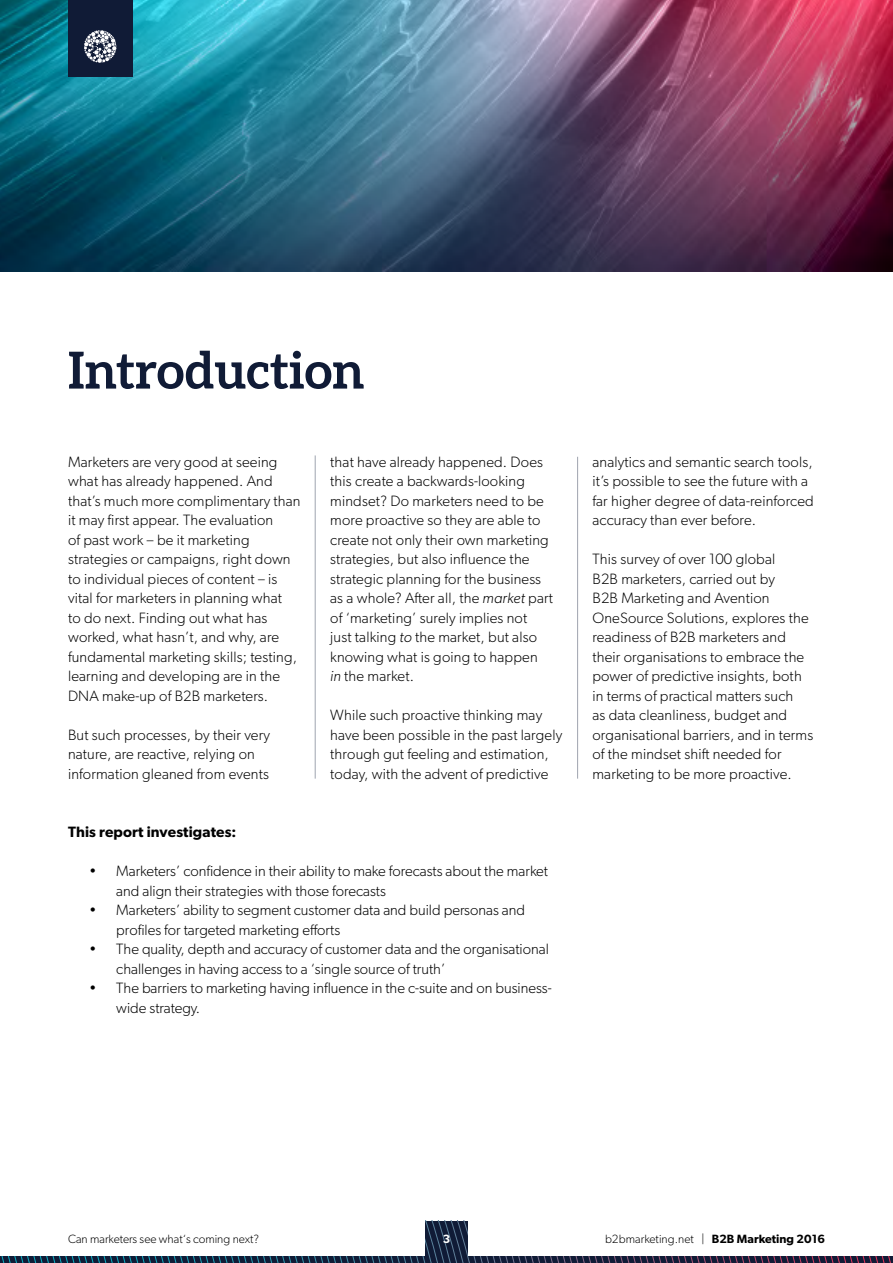
<style>
.page{position:relative;width:893px;height:1263px;background:#fff}
.page>*{position:absolute;margin:0;border:0;box-sizing:border-box;transform-origin:0 0}
.t1{font:700 51px "Aleo";color:#101b36}
.t2{font:300 15px/19.5px "Gibson";letter-spacing:.01em;color:#000}
.t3{font:600 15px "Gibson";letter-spacing:.01em;color:#000}
.t4{font:300 12px "Gibson";color:#000}
.t5{font:600 12px "Gibson";color:#fff}
.s1{font-style:italic}
.s2{font-weight:600}
</style>
<div class="page">
<svg style="left:0;top:1221px;width:893px;height:42px"></svg>
<hr style="left:315px;top:455px;width:1px;height:324px;background:#9fa4af">
<img style="left:0;top:0;width:893px;height:271px">
<hr style="left:577px;top:457px;width:1px;height:322px;background:#9fa4af">
<div style="left:68px;top:0;width:64px;height:77px;background:#101b36"></div>
<svg style="left:84px;top:30px;width:33px;height:33px"></svg>
<h1 class="t1" style="left:68px;top:341px;width:298px">Introduction</h1>
<p class="t2" style="left:68px;top:451px;width:234px">Marketers are very good at seeing what has already happened. And that’s much more complimentary than it may first appear. The evaluation<br>of past work – be it marketing strategies or campaigns, right down to individual pieces of content – is vital for marketers in planning what<br>to do next. Finding out what has worked, what hasn’t, and why, are fundamental marketing skills; testing, learning and developing are in the DNA make-up of B2B marketers.</p>
<p class="t2" style="left:68px;top:724px;width:203px">But such processes, by their very nature, are reactive, relying on information gleaned from events</p>
<p class="t2" style="left:330px;top:451px;width:224px">that have already happened. Does this create a backwards-looking mindset? Do marketers need to be more proactive so they are able to create not only their own marketing strategies, but also influence the strategic planning for the business as a whole? After all, the <span class="s1">market</span> part of ‘marketing’ surely implies not<br>just talking <span class="s1">to</span> the market, but also knowing what is going to happen<br><span class="s1">in</span> the market.</p>
<p class="t2" style="left:330px;top:705px;width:234px">While such proactive thinking may have been possible in the past largely through gut feeling and estimation, today, with the advent of predictive</p>
<p class="t3" style="left:68px;top:823px;width:170px">This report investigates:</p>
<p class="t2" style="left:116px;top:861px;width:433px;text-indent:-27px">• Marketers’ confidence in their ability to make forecasts about the market and align their strategies with those forecasts</p>
<p class="t2" style="left:116px;top:900px;width:410px;text-indent:-27px">• Marketers’ ability to segment customer data and build personas and profiles for targeted marketing efforts</p>
<p class="t2" style="left:116px;top:939px;width:434px;text-indent:-27px">• The quality, depth and accuracy of customer data and the organisational challenges in having access to a ‘single source of truth’</p>
<p class="t2" style="left:116px;top:978px;width:437px;text-indent:-27px">• The barriers to marketing having influence in the c-suite and on business&shy;wide strategy.</p>
<p class="t2" style="left:592px;top:451px;width:223px">analytics and semantic search tools, it’s possible to see the future with a far higher degree of data-reinforced accuracy than ever before.</p>
<p class="t2" style="left:592px;top:549px;width:222px">This survey of over 100 global<br>B2B marketers, carried out by<br>B2B Marketing and Avention<br>OneSource Solutions, explores the readiness of B2B marketers and their organisations to embrace the power of predictive insights, both in terms of practical matters such<br>as data cleanliness, budget and organisational barriers, and in terms of the mindset shift needed for marketing to be more proactive.</p>
<p class="t4" style="left:68px;top:1232px;width:193px">Can marketers see what‘s coming next?</p>
<p class="t5" style="left:443px;top:1232px;width:9px">3</p>
<p class="t4" style="left:605px;top:1232px;width:221px">b2bmarketing.net | <span class="s2">B2B Marketing 2016</span></p>
</div>
